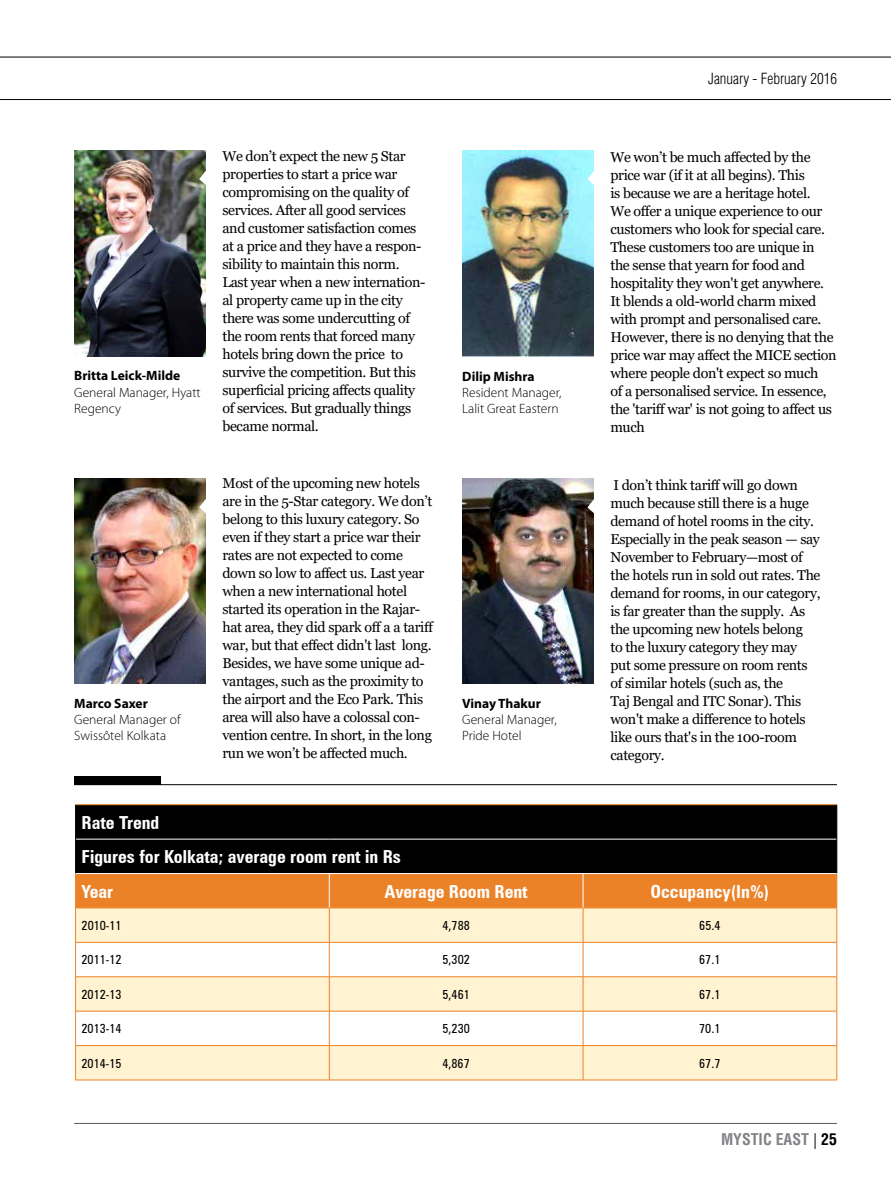
<style>
.page{position:relative;width:891px;height:1188px;background:#fff}
.page>*{position:absolute;margin:0;border:0;box-sizing:border-box;transform-origin:0 0}
.t1{font:700 condensed 18px/34.3px "Zurich BT";color:#fff}
.t2{font:700 condensed 15.75px "Helvetica LT Std";color:#808285}
.t3{font:300 condensed 15px "Helvetica LT Std";color:#000}
.t4{font:14.25px/18px "Georgia";letter-spacing:-.025em;color:#000}
.t5{font:300 13.5px/16.2px "Myriad Pro";color:#000}
.t6{font:700 13.5px "Myriad Pro";color:#000}
.t7{font:condensed 12.75px "Zurich BT";color:#000}
.s1{font-weight:300;font-stretch:normal;color:#000}
.s2{color:#000}
</style>
<div class="page">
<hr style="left:74px;top:1123px;width:763px;height:1px;background:#58595b">
<hr style="left:0;top:57px;width:891px;height:1px;background:#000">
<hr style="left:0;top:99px;width:891px;height:1px;background:#000">
<img style="left:74px;top:151px;width:132px;height:205px">
<img style="left:74px;top:478px;width:132px;height:206px">
<img style="left:462px;top:151px;width:132px;height:205px">
<img style="left:462px;top:478px;width:132px;height:206px">
<div style="left:76px;top:805px;width:761px;height:68px;background:#000"></div>
<div style="left:76px;top:874px;width:761px;height:34px;background:#ec8228"></div>
<svg style="left:76px;top:909px;width:761px;height:171px;fill:#fff3d1"></svg>
<hr style="left:75px;top:804px;width:254px;height:1px;background:#ec8228">
<hr style="left:329px;top:804px;width:254px;height:1px;background:#ec8228">
<hr style="left:583px;top:804px;width:254px;height:1px;background:#ec8228">
<hr style="left:75px;top:874px;width:1px;height:34px;background:#ec8228">
<hr style="left:837px;top:874px;width:1px;height:34px;background:#ec8228">
<hr style="left:329px;top:908px;width:254px;height:1px;background:#ec8228">
<hr style="left:583px;top:908px;width:254px;height:1px;background:#ec8228">
<hr style="left:583px;top:908px;width:1px;height:34px;background:#ec8228">
<hr style="left:837px;top:908px;width:1px;height:34px;background:#ec8228">
<hr style="left:75px;top:943px;width:1px;height:34px;background:#ec8228">
<hr style="left:329px;top:942px;width:254px;height:1px;background:#ec8228">
<hr style="left:329px;top:943px;width:1px;height:34px;background:#ec8228">
<hr style="left:583px;top:942px;width:254px;height:1px;background:#ec8228">
<hr style="left:583px;top:943px;width:1px;height:34px;background:#ec8228">
<hr style="left:837px;top:943px;width:1px;height:34px;background:#ec8228">
<hr style="left:75px;top:1011px;width:1px;height:34px;background:#ec8228">
<hr style="left:329px;top:1011px;width:1px;height:34px;background:#ec8228">
<hr style="left:583px;top:1011px;width:1px;height:34px;background:#ec8228">
<hr style="left:837px;top:1011px;width:1px;height:34px;background:#ec8228">
<hr style="left:76px;top:839px;width:253px;height:1px;background:#fff">
<hr style="left:329px;top:839px;width:254px;height:1px;background:#fff">
<hr style="left:583px;top:839px;width:254px;height:1px;background:#fff">
<hr style="left:329px;top:874px;width:1px;height:34px;background:#fff">
<hr style="left:583px;top:874px;width:1px;height:34px;background:#fff">
<hr style="left:75px;top:977px;width:254px;height:1px;background:#ec8228">
<hr style="left:75px;top:977px;width:1px;height:34px;background:#ec8228">
<hr style="left:75px;top:1011px;width:254px;height:1px;background:#ec8228">
<hr style="left:329px;top:977px;width:254px;height:1px;background:#ec8228">
<hr style="left:329px;top:977px;width:1px;height:34px;background:#ec8228">
<hr style="left:329px;top:1011px;width:254px;height:1px;background:#ec8228">
<hr style="left:583px;top:977px;width:254px;height:1px;background:#ec8228">
<hr style="left:583px;top:977px;width:1px;height:34px;background:#ec8228">
<hr style="left:837px;top:977px;width:1px;height:34px;background:#ec8228">
<hr style="left:583px;top:1011px;width:254px;height:1px;background:#ec8228">
<hr style="left:75px;top:908px;width:254px;height:1px;background:#ec8228">
<hr style="left:75px;top:908px;width:1px;height:34px;background:#ec8228">
<hr style="left:329px;top:908px;width:1px;height:34px;background:#ec8228">
<hr style="left:75px;top:942px;width:254px;height:1px;background:#ec8228">
<hr style="left:75px;top:1045px;width:254px;height:1px;background:#ec8228">
<hr style="left:75px;top:1046px;width:1px;height:34px;background:#ec8228">
<hr style="left:75px;top:1080px;width:254px;height:1px;background:#ec8228">
<hr style="left:329px;top:1045px;width:254px;height:1px;background:#ec8228">
<hr style="left:329px;top:1046px;width:1px;height:34px;background:#ec8228">
<hr style="left:329px;top:1080px;width:254px;height:1px;background:#ec8228">
<hr style="left:583px;top:1045px;width:254px;height:1px;background:#ec8228">
<hr style="left:583px;top:1046px;width:1px;height:34px;background:#ec8228">
<hr style="left:837px;top:1046px;width:1px;height:34px;background:#ec8228">
<hr style="left:583px;top:1080px;width:254px;height:1px;background:#ec8228">
<hr style="left:75px;top:805px;width:1px;height:34px;background:#000">
<hr style="left:837px;top:805px;width:1px;height:34px;background:#000">
<hr style="left:75px;top:839px;width:1px;height:34px;background:#000">
<hr style="left:837px;top:839px;width:1px;height:34px;background:#000">
<hr style="left:74px;top:784px;width:763px;height:1px;background:#000">
<div style="left:74px;top:776px;width:87px;height:8px;background:#000"></div>
<svg style="left:199px;top:166px;width:7px;height:23px"></svg>
<svg style="left:199px;top:494px;width:7px;height:23px"></svg>
<svg style="left:587px;top:166px;width:7px;height:23px"></svg>
<svg style="left:587px;top:494px;width:7px;height:23px"></svg>
<p class="t6" style="left:74px;top:367px;width:108px">Britta Leick-Milde</p>
<p class="t5" style="left:74px;top:384px;width:128px">General Manager, Hyatt<br>Regency</p>
<p class="t6" style="left:74px;top:695px;width:75px">Marco Saxer</p>
<p class="t5" style="left:74px;top:712px;width:108px">General Manager of<br>Swissôtel Kolkata</p>
<p class="t4" style="left:222px;top:147px;width:204px">We don’t expect the new 5 Star properties to start a price war compromising on the quality of services. After all good services and customer satisfaction comes at a price and they have a respon&shy;sibility to maintain this norm.<br>Last year when a new internation&shy;al property came up in the city there was some undercutting of the room rents that forced many hotels bring down the price to survive the competition. But this superficial pricing affects quality of services. But gradually things became normal.</p>
<p class="t4" style="left:222px;top:475px;width:213px">Most of the upcoming new hotels are in the 5-Star category. We don’t belong to this luxury category. So even if they start a price war their rates are not expected to come down so low to affect us. Last year when a new international hotel started its operation in the Rajar&shy;hat area, they did spark off a a tariff war, but that effect didn't last long.<br>Besides, we have some unique ad&shy;vantages, such as the proximity to the airport and the Eco Park. This area will also have a colossal con&shy;vention centre. In short, in the long run we won’t be affected much.</p>
<p class="t6" style="left:462px;top:367px;width:74px">Dilip Mishra</p>
<p class="t5" style="left:462px;top:384px;width:101px">Resident Manager,<br>Lalit Great Eastern</p>
<p class="t6" style="left:462px;top:695px;width:80px">Vinay Thakur</p>
<p class="t5" style="left:462px;top:712px;width:96px">General Manager,<br>Pride Hotel</p>
<p class="t3" style="left:708px;top:69px;width:130px">January - February 2016</p>
<p class="t4" style="left:610px;top:148px;width:228px">We won’t be much affected by the price war (if it at all begins). This<br>is because we are a heritage hotel.<br>We offer a unique experience to our customers who look for special care.<br>These customers too are unique in the sense that yearn for food and hospitality they won't get anywhere.<br>It blends a old-world charm mixed with prompt and personalised care.<br>However, there is no denying that the price war may affect the MICE section where people don't expect so much<br>of a personalised service. In essence, the 'tariff war' is not going to affect us much</p>
<p class="t4" style="left:610px;top:476px;width:212px">I don’t think tariff will go down much because still there is a huge demand of hotel rooms in the city.<br>Especially in the peak season — say<br>November to February—most of the hotels run in sold out rates. The demand for rooms, in our category, is far greater than the supply. As the upcoming new hotels belong<br>to the luxury category they may put some pressure on room rents of similar hotels (such as, the<br>Taj Bengal and ITC Sonar). This won't make a difference to hotels like ours that's in the 100-room category.</p>
<p class="t1" style="left:82px;top:805px;width:321px">Rate Trend<br>Figures for Kolkata; average room rent in Rs<br>Year</p>
<p class="t1" style="left:385px;top:874px;width:145px">Average Room Rent</p>
<p class="t1" style="left:651px;top:874px;width:120px">Occupancy(In%)</p>
<p class="t7" style="left:82px;top:918px;width:42px">2010-11</p>
<p class="t7" style="left:442px;top:918px;width:29px">4,788</p>
<p class="t7" style="left:699px;top:918px;width:23px">65.4</p>
<p class="t7" style="left:82px;top:952px;width:42px">2011-12</p>
<p class="t7" style="left:442px;top:952px;width:29px">5,302</p>
<p class="t7" style="left:699px;top:952px;width:23px">67.1</p>
<p class="t7" style="left:82px;top:987px;width:42px">2012-13</p>
<p class="t7" style="left:442px;top:987px;width:29px">5,461</p>
<p class="t7" style="left:699px;top:987px;width:23px">67.1</p>
<p class="t7" style="left:82px;top:1021px;width:42px">2013-14</p>
<p class="t7" style="left:442px;top:1021px;width:29px">5,230</p>
<p class="t7" style="left:699px;top:1021px;width:23px">70.1</p>
<p class="t7" style="left:82px;top:1055px;width:42px">2014-15</p>
<p class="t7" style="left:442px;top:1055px;width:29px">4,867</p>
<p class="t7" style="left:699px;top:1055px;width:23px">67.7</p>
<p class="t2" style="left:721px;top:1130px;width:117px">MYSTIC EAST <span class="s1">|</span> <span class="s2">25</span></p>
</div>
